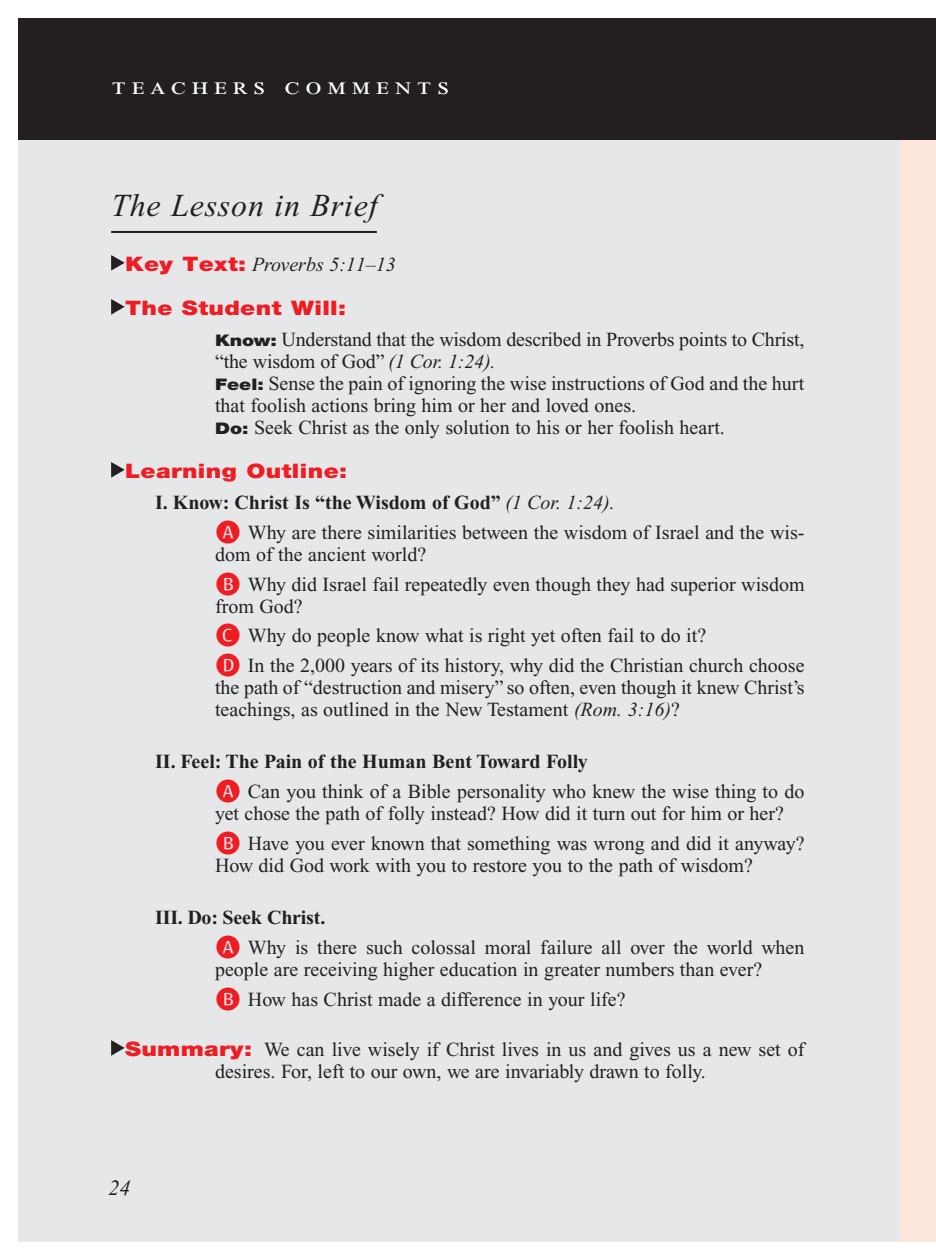
<style>
.page{position:relative;width:936px;height:1260px;background:#fff}
.page>*{position:absolute;margin:0;border:0;box-sizing:border-box;transform-origin:0 0}
.Main_Head_Teachers_C{font:italic 32px "Times New Roman PS Std";letter-spacing:.025em;color:#231f20}
.t1{font:24px "Times New Roman PS Std";letter-spacing:.2em;color:#fff;scale:1.2 1}
.t2{font:italic 22px "Times New Roman PS Std";color:#231f20}
.Bulleted_Points1{font:20px/22px "Times New Roman PS Std";color:#231f20}
.Objectives_Body_Text{font:20px/22px "Times New Roman PS Std";color:#231f20}
.I_Have_to_Teach_Tomo{font:20px/22px "Times New Roman PS Std";color:#231f20;text-align:center}
.Roman_Numeral_Sub_He{font:700 20px "Times New Roman PS Std";color:#231f20}
.T_Aim_bodyXindent{font:italic 20px "Times New Roman PS Std";color:#231f20}
.Roman_Numeral_Sub_He-2{font:900 20px "Helvetica Neue LT Std";letter-spacing:.015em;color:#ee1d23;scale:1.2 1}
.T_Aim_bodyXindent-2{font:900 20px "Helvetica Neue LT Std";letter-spacing:.015em;color:#ee1d23;scale:1.2 1}
.s1{font-family:"Helvetica Neue LT Std";font-weight:900;font-style:normal;color:#ee1d23}
.s2{font-family:"Helvetica Neue LT Std";font-weight:900;font-size:16px}
.s3{font-style:italic}
.s4{font-weight:400;font-style:italic}
.s5{font-family:"Helvetica Neue LT Std";font-weight:900;color:#ee1d23}
</style>
<div class="page">
<div style="left:900px;top:136px;width:36px;height:1106px;background:#fde7dc"></div>
<div style="left:18px;top:136px;width:882px;height:1106px;background:#e6e7e9"></div>
<div style="left:900px;top:18px;width:36px;height:122px;background:#231f20"></div>
<div style="left:18px;top:18px;width:882px;height:122px;background:#231f20"></div>
<hr style="left:111px;top:231px;width:266px;height:2px;background:#231f20">
<svg style="left:111px;top:255px;width:14px;height:16px"></svg>
<svg style="left:111px;top:299px;width:14px;height:16px"></svg>
<svg style="left:111px;top:462px;width:14px;height:16px"></svg>
<svg style="left:111px;top:1040px;width:14px;height:16px"></svg>
<p class="t1" style="left:112px;top:73px;width:283px">teachers comments</p>
<p class="Main_Head_Teachers_C" style="left:111px;top:188px;width:268px">The Lesson in Brief</p>
<p class="T_Aim_bodyXindent" style="left:125px;top:253px;width:272px"><span class="s1">Key Text:</span> Proverbs 5:11–13</p>
<p class="T_Aim_bodyXindent-2" style="left:125px;top:296px;width:186px">The Student Will:</p>
<p class="Objectives_Body_Text" style="left:215px;top:328px;width:591px"><span class="s2">Know:</span> Understand that the wisdom described in Proverbs points to Christ, “the wisdom of God” <span class="s3">(1 Cor. 1:24).</span></p>
<p class="Objectives_Body_Text" style="left:215px;top:372px;width:591px"><span class="s2">Feel:</span> Sense the pain of ignoring the wise instructions of God and the hurt that foolish actions bring him or her and loved ones.</p>
<p class="Objectives_Body_Text" style="left:215px;top:416px;width:511px"><span class="s2">Do:</span> Seek Christ as the only solution to his or her foolish heart.</p>
<p class="Roman_Numeral_Sub_He-2" style="left:125px;top:459px;width:187px">Learning Outline:</p>
<p class="Roman_Numeral_Sub_He" style="left:155px;top:491px;width:461px">I. Know: Christ Is “the Wisdom of God” <span class="s4">(1 Cor. 1:24).</span></p>
<p class="Bulleted_Points1" style="left:215px;top:521px;width:591px;text-indent:33px">Why are there similarities between the wisdom of Israel and the wis&shy;dom of the ancient world?</p>
<p class="Bulleted_Points1" style="left:215px;top:573px;width:588px;text-indent:33px">Why did Israel fail repeatedly even though they had superior wisdom from God?</p>
<p class="Bulleted_Points1" style="left:248px;top:625px;width:460px">Why do people know what is right yet often fail to do it?</p>
<p class="Bulleted_Points1" style="left:215px;top:655px;width:591px;text-align:justify;text-indent:33px">In the 2,000 years of its history, why did the Christian church choose the path of “destruction and misery” so often, even though it knew Christ’s teachings, as outlined in the New Testament <span class="s3">(Rom. 3:16)</span>?</p>
<p class="Roman_Numeral_Sub_He" style="left:155px;top:750px;width:434px">II. Feel: The Pain of the Human Bent Toward Folly</p>
<p class="Bulleted_Points1" style="left:215px;top:781px;width:591px;text-indent:33px">Can you think of a Bible personality who knew the wise thing to do yet chose the path of folly instead? How did it turn out for him or her?</p>
<p class="Bulleted_Points1" style="left:215px;top:832px;width:591px;text-indent:33px">Have you ever known that something was wrong and did it anyway?<br>How did God work with you to restore you to the path of wisdom?</p>
<p class="Roman_Numeral_Sub_He" style="left:155px;top:906px;width:172px">III. Do: Seek Christ.</p>
<p class="Bulleted_Points1" style="left:215px;top:936px;width:591px;text-indent:33px">Why is there such colossal moral failure all over the world when people are receiving higher education in greater numbers than ever?</p>
<p class="Bulleted_Points1" style="left:248px;top:988px;width:379px">How has Christ made a difference in your life?</p>
<p class="I_Have_to_Teach_Tomo" style="left:125px;top:1038px;width:681px"><span class="s5">Summary:</span> We can live wisely if Christ lives in us and gives us a new set of desires. For, left to our own, we are invariably drawn to folly.</p>
<p class="t2" style="left:109px;top:1176px;width:24px">24</p>
</div>
